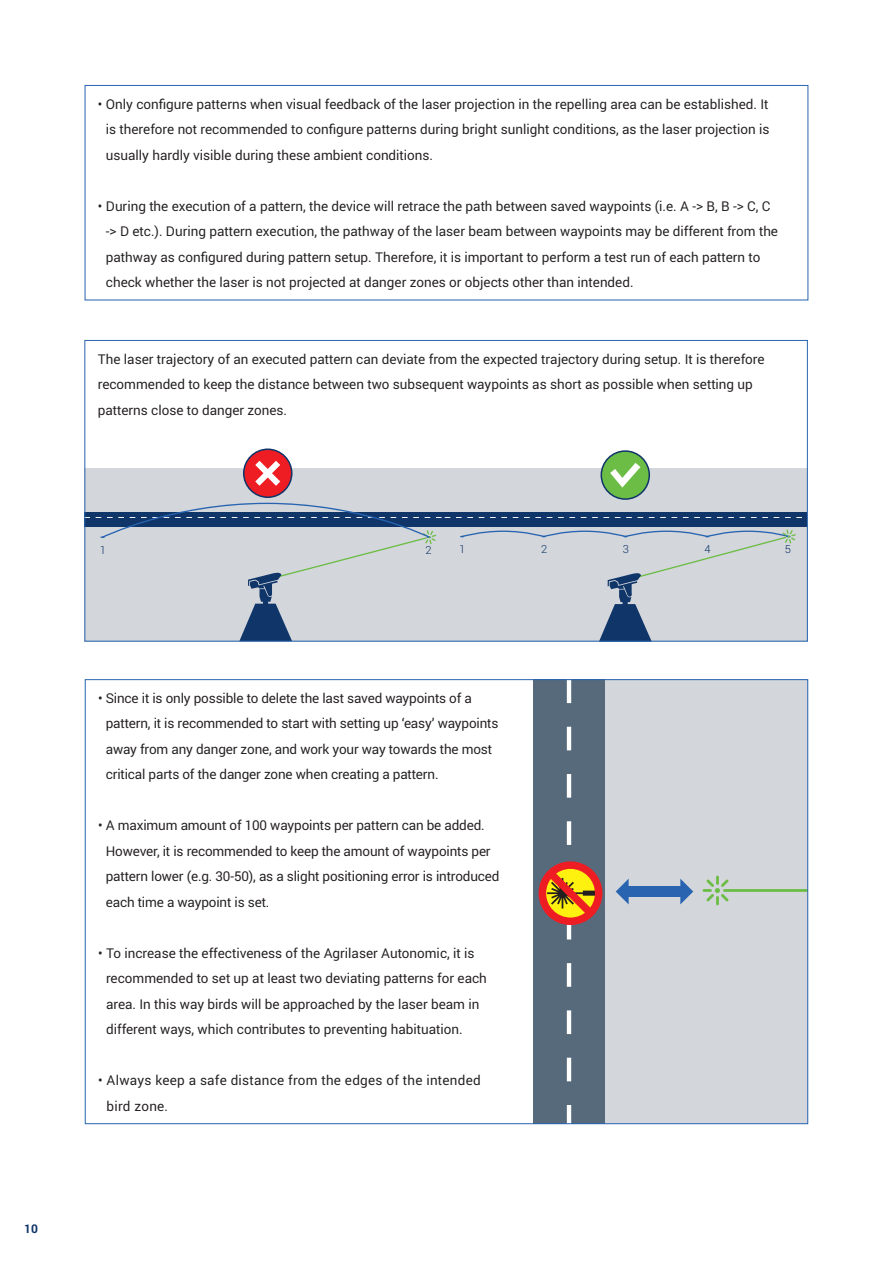
<style>
.page{position:relative;width:893px;height:1263px;background:#fff}
.page>*{position:absolute;margin:0;border:0;box-sizing:border-box;transform-origin:0 0}
.BCG_broodteks{font:13.5px/25.5px "Roboto";color:#231f20}
.BCG_broodteks-2{font:13.5px/25.5px "Roboto";letter-spacing:.02em;color:#231f20}
.t1{font:700 12px "Roboto";color:#0f3569}
.t2{font:300 11.1px "Roboto";color:#0f3569}
</style>
<div class="page">
<div style="left:534px;top:679px;width:274px;height:445px;background:#d3d6db"></div>
<div style="left:534px;top:679px;width:71px;height:445px;background:#576a7c"></div>
<hr style="left:567px;top:1105px;width:4px;height:19px;background:#fff">
<hr style="left:567px;top:1058px;width:4px;height:23px;background:#fff">
<hr style="left:567px;top:1010px;width:4px;height:24px;background:#fff">
<hr style="left:567px;top:963px;width:4px;height:24px;background:#fff">
<hr style="left:567px;top:916px;width:4px;height:23px;background:#fff">
<hr style="left:567px;top:821px;width:4px;height:24px;background:#fff">
<hr style="left:567px;top:774px;width:4px;height:24px;background:#fff">
<hr style="left:567px;top:727px;width:4px;height:23px;background:#fff">
<hr style="left:567px;top:679px;width:4px;height:24px;background:#fff">
<svg style="left:539px;top:861px;width:63px;height:64px"></svg>
<div style="left:627px;top:886px;width:56px;height:11px;background:#2864b0"></div>
<svg style="left:680px;top:879px;width:13px;height:25px"></svg>
<svg style="left:616px;top:879px;width:13px;height:25px"></svg>
<hr style="left:723px;top:889px;width:85px;height:3px;background:#6cbd45">
<svg style="left:703px;top:875px;width:26px;height:30px"></svg>
<div style="left:444px;top:437px;width:363px;height:205px;background:#d3d6db"></div>
<svg style="left:84px;top:437px;width:364px;height:205px;background:#aebccf"></svg>
<div style="left:84px;top:431px;width:477px;height:37px;background:#fff"></div>
<div style="left:84px;top:512px;width:723px;height:15px;background:#0f3569"></div>
<div style="left:444px;top:434px;width:363px;height:33px;background:#fff"></div>
<svg style="left:785px;top:517px;width:17px;height:1px"></svg>
<svg style="left:751px;top:517px;width:17px;height:1px"></svg>
<svg style="left:717px;top:517px;width:17px;height:1px"></svg>
<svg style="left:683px;top:517px;width:17px;height:1px"></svg>
<svg style="left:660px;top:517px;width:17px;height:1px"></svg>
<svg style="left:626px;top:517px;width:17px;height:1px"></svg>
<svg style="left:592px;top:517px;width:17px;height:1px"></svg>
<svg style="left:558px;top:517px;width:17px;height:1px"></svg>
<svg style="left:524px;top:517px;width:17px;height:1px"></svg>
<svg style="left:490px;top:517px;width:17px;height:1px"></svg>
<svg style="left:456px;top:517px;width:17px;height:1px"></svg>
<svg style="left:96px;top:448px;width:354px;height:191px"></svg>
<svg style="left:460px;top:529px;width:336px;height:113px"></svg>
<svg style="left:600px;top:450px;width:50px;height:50px"></svg>
<div style="left:85px;top:85px;width:723px;height:215px;border:1px solid #2864b0"></div>
<p class="t1" style="left:24px;top:1220px;width:15px">10</p>
<p class="BCG_broodteks" style="left:106px;top:91px;width:665px;text-align:justify;text-indent:-8px">• Only configure patterns when visual feedback of the laser projection in the repelling area can be established. It is therefore not recommended to configure patterns during bright sunlight conditions, as the laser projection is usually hardly visible during these ambient conditions.</p>
<p class="BCG_broodteks" style="left:106px;top:193px;width:674px;text-indent:-8px">• During the execution of a pattern, the device will retrace the path between saved waypoints (i.e. A -&gt; B, B -&gt; C, C -&gt; D etc.). During pattern execution, the pathway of the laser beam between waypoints may be different from the pathway as configured during pattern setup. Therefore, it is important to perform a test run of each pattern to check whether the laser is not projected at danger zones or objects other than intended.</p>
<p class="BCG_broodteks" style="left:98px;top:345px;width:668px">The laser trajectory of an executed pattern can deviate from the expected trajectory during setup. It is therefore recommended to keep the distance between two subsequent waypoints as short as possible when setting up patterns close to danger zones.</p>
<p class="t2" style="left:100px;top:542px;width:8px">1</p>
<p class="t2" style="left:425px;top:542px;width:8px">2</p>
<p class="t2" style="left:459px;top:542px;width:8px">1</p>
<p class="t2" style="left:541px;top:542px;width:8px">2</p>
<p class="t2" style="left:623px;top:542px;width:8px">3</p>
<p class="t2" style="left:704px;top:542px;width:8px">4</p>
<p class="t2" style="left:785px;top:542px;width:8px">5</p>
<p class="BCG_broodteks" style="left:106px;top:685px;width:394px;text-indent:-8px">• Since it is only possible to delete the last saved waypoints of a pattern, it is recommended to start with setting up ‘easy’ waypoints away from any danger zone, and work your way towards the most critical parts of the danger zone when creating a pattern.</p>
<p class="BCG_broodteks" style="left:106px;top:812px;width:395px;text-indent:-8px">• A maximum amount of 100 waypoints per pattern can be added.<br>However, it is recommended to keep the amount of waypoints per pattern lower (e.g. 30-50), as a slight positioning error is introduced each time a waypoint is set.</p>
<p class="BCG_broodteks" style="left:106px;top:940px;width:382px;text-indent:-8px">• To increase the effectiveness of the Agrilaser Autonomic, it is recommended to set up at least two deviating patterns for each area. In this way birds will be approached by the laser beam in different ways, which contributes to preventing habituation.</p>
<p class="BCG_broodteks-2" style="left:107px;top:1067px;width:376px;text-indent:-8px">• Always keep a safe distance from the edges of the intended bird zone.</p>
</div>
